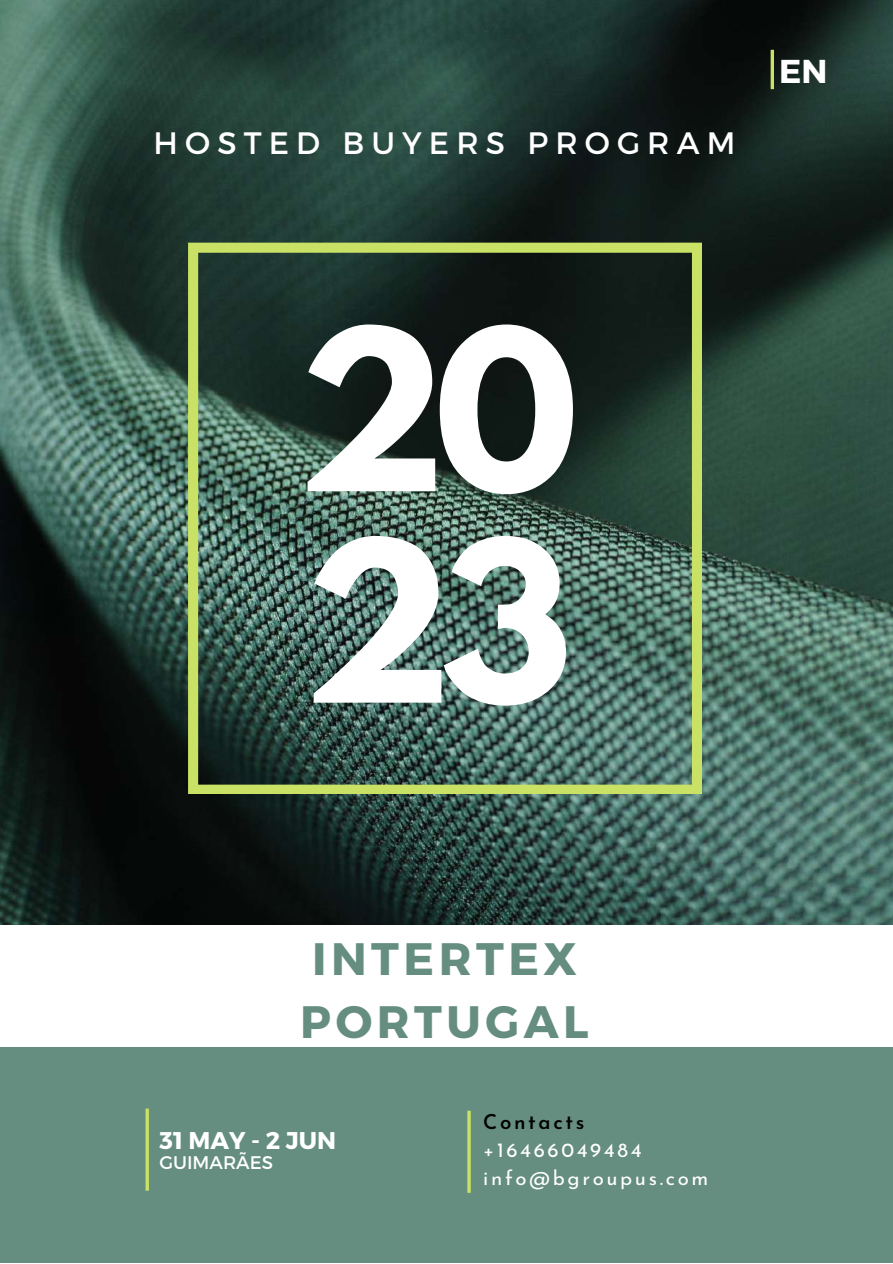
<style>
.page{position:relative;width:893px;height:1264px;background:#fff}
.page>*{position:absolute;margin:0;border:0;box-sizing:border-box;transform-origin:0 0}
.t1{font:700 198.3px/211.4px "League Spartan";color:#fff}
.t2{font:700 45.45px/63px "Montserrat";letter-spacing:.1em;color:#658e80}
.t3{font:700 33px "Montserrat";color:#fff}
.t4{font:30.9px "Montserrat";letter-spacing:.23em;color:#fff}
.t5{font:700 24.15px "Montserrat";color:#fff}
.t6{font:20.4px/28px "Josefin Sans";letter-spacing:.13em;color:#fff}
.t7{font:600 20.4px "Josefin Sans";letter-spacing:.13em;color:#000}
.t8{font:18.3px "Montserrat";color:#fff}
</style>
<div class="page">
<img style="left:0;top:0;width:892px;height:925px">
<svg style="left:188px;top:243px;width:514px;height:551px;background:#3e5848"></svg>
<div style="left:0;top:1024px;width:892px;height:238px;background:#658e80"></div>
<div style="left:0;top:926px;width:892px;height:120px;background:#fff"></div>
<hr style="left:467px;top:1110px;width:3px;height:82px;background:#c9e265">
<svg style="left:770px;top:50px;width:4px;height:39px"></svg>
<svg style="left:145px;top:1108px;width:4px;height:82px"></svg>
<h3 class="t4" style="left:153px;top:123px;width:583px">HOSTED BUYERS PROGRAM</h3>
<h3 class="t3" style="left:779px;top:50px;width:50px">EN</h3>
<h1 class="t1" style="left:296px;top:331px;width:283px">20<br>23</h1>
<h2 class="t2" style="left:300px;top:924px;width:290px">INTERTEX<br>PORTUGAL</h2>
<p class="t5" style="left:159px;top:1124px;width:178px">31 MAY - 2 JUN</p>
<p class="t8" style="left:159px;top:1150px;width:115px">GUIMARÃES</p>
<p class="t7" style="left:483px;top:1113px;width:103px">Contacts</p>
<p class="t6" style="left:483px;top:1137px;width:227px">+16466049484 info@bgroupus.com</p>
</div>
